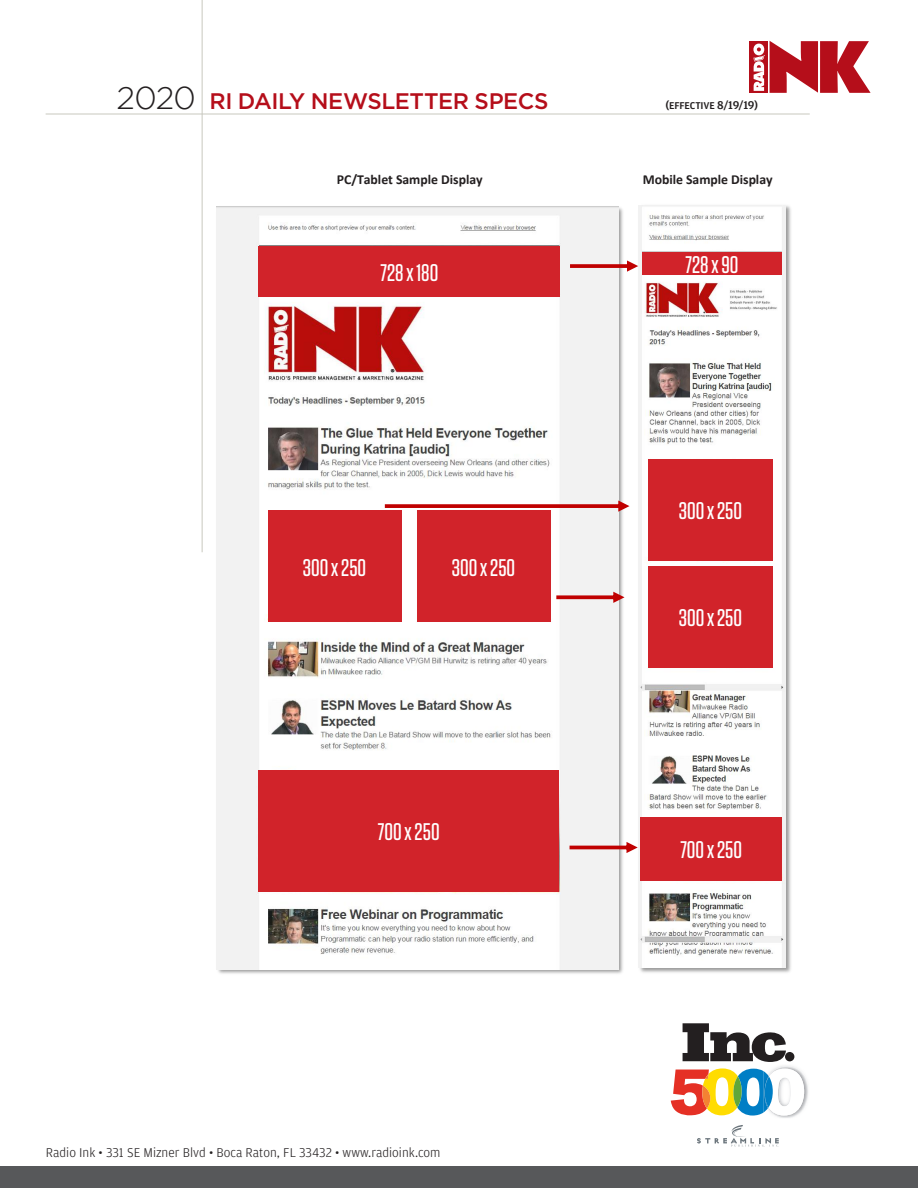
<style>
.page{position:relative;width:918px;height:1188px;background:#fff}
.page>*{position:absolute;margin:0;border:0;box-sizing:border-box;transform-origin:0 0}
.t1{font:500 24px "Tungsten";color:#fff}
.t2{font:500 22.5px "Gotham";letter-spacing:-.015em;color:#b50e1a}
.t3{font:700 13.8px "Calibri";letter-spacing:-.005em;color:#231f20}
.t4{font:300 13.5px "Amplitude";color:#231f20}
.t5{font:500 12px "Amplitude";color:#231f20}
.s1{font-weight:300;font-size:31.5px;color:#231f20}
.s2{font-size:10.5px}
</style>
<div class="page">
<hr style="left:202px;top:0;width:1px;height:552px;background:#c8c8bf">
<hr style="left:46px;top:114px;width:764px;height:1px;background:#c8c8bf">
<img style="left:638px;top:205px;width:153px;height:768px">
<img style="left:639px;top:205px;width:146px;height:763px">
<img style="left:216px;top:206px;width:407px;height:768px">
<img style="left:217px;top:207px;width:401px;height:762px">
<svg style="left:570px;top:260px;width:68px;height:12px"></svg>
<svg style="left:385px;top:501px;width:244px;height:11px"></svg>
<svg style="left:556px;top:592px;width:69px;height:11px"></svg>
<svg style="left:570px;top:842px;width:68px;height:11px"></svg>
<div style="left:259px;top:246px;width:301px;height:51px;background:#d1232a"></div>
<div style="left:268px;top:510px;width:133px;height:112px;background:#d1232a"></div>
<div style="left:648px;top:459px;width:125px;height:101px;background:#d1232a"></div>
<div style="left:648px;top:566px;width:125px;height:101px;background:#d1232a"></div>
<div style="left:417px;top:510px;width:133px;height:112px;background:#d1232a"></div>
<div style="left:642px;top:252px;width:139px;height:23px;background:#d1232a"></div>
<div style="left:259px;top:770px;width:300px;height:122px;background:#d1232a"></div>
<div style="left:640px;top:817px;width:142px;height:64px;background:#d1232a"></div>
<img style="left:776px;top:1066px;width:32px;height:42px">
<svg style="left:671px;top:1068px;width:133px;height:50px"></svg>
<svg style="left:683px;top:1023px;width:103px;height:39px"></svg>
<div style="left:785px;top:1052px;width:9px;height:9px;background:#231f20;border-radius:50%"></div>
<svg style="left:697px;top:1125px;width:82px;height:22px"></svg>
<div style="left:435px;top:318px;width:115px;height:50px;background:#fff"></div>
<div style="left:0;top:1166px;width:918px;height:22px;background:#57585a"></div>
<div style="left:749px;top:41px;width:19px;height:52px;background:#b50e1a"></div>
<svg style="left:753px;top:41px;width:118px;height:52px"></svg>
<p class="t2" style="left:117px;top:87px;width:433px"><span class="s1">2020</span> RI DAILY NEWSLETTER SPECS</p>
<p class="t5" style="left:666px;top:99px;width:94px">(<span class="s2">EFFECTIVE</span> 8/19/19)</p>
<p class="t3" style="left:337px;top:171px;width:147px">PC/Tablet Sample Display</p>
<p class="t3" style="left:643px;top:171px;width:131px">Mobile Sample Display</p>
<p class="t1" style="left:380px;top:260px;width:59px">728 x 180</p>
<p class="t1" style="left:303px;top:555px;width:65px">300 x 250</p>
<p class="t1" style="left:452px;top:555px;width:65px">300 x 250</p>
<p class="t1" style="left:378px;top:820px;width:63px">700 x 250</p>
<p class="t4" style="left:46px;top:1145px;width:396px">Radio Ink • 331 SE Mizner Blvd • Boca Raton, FL 33432 • www.radioink.com</p>
<p class="t1" style="left:685px;top:252px;width:55px">728 x 90</p>
<p class="t1" style="left:679px;top:498px;width:65px">300 x 250</p>
<p class="t1" style="left:679px;top:606px;width:65px">300 x 250</p>
<p class="t1" style="left:680px;top:838px;width:63px">700 x 250</p>
</div>
